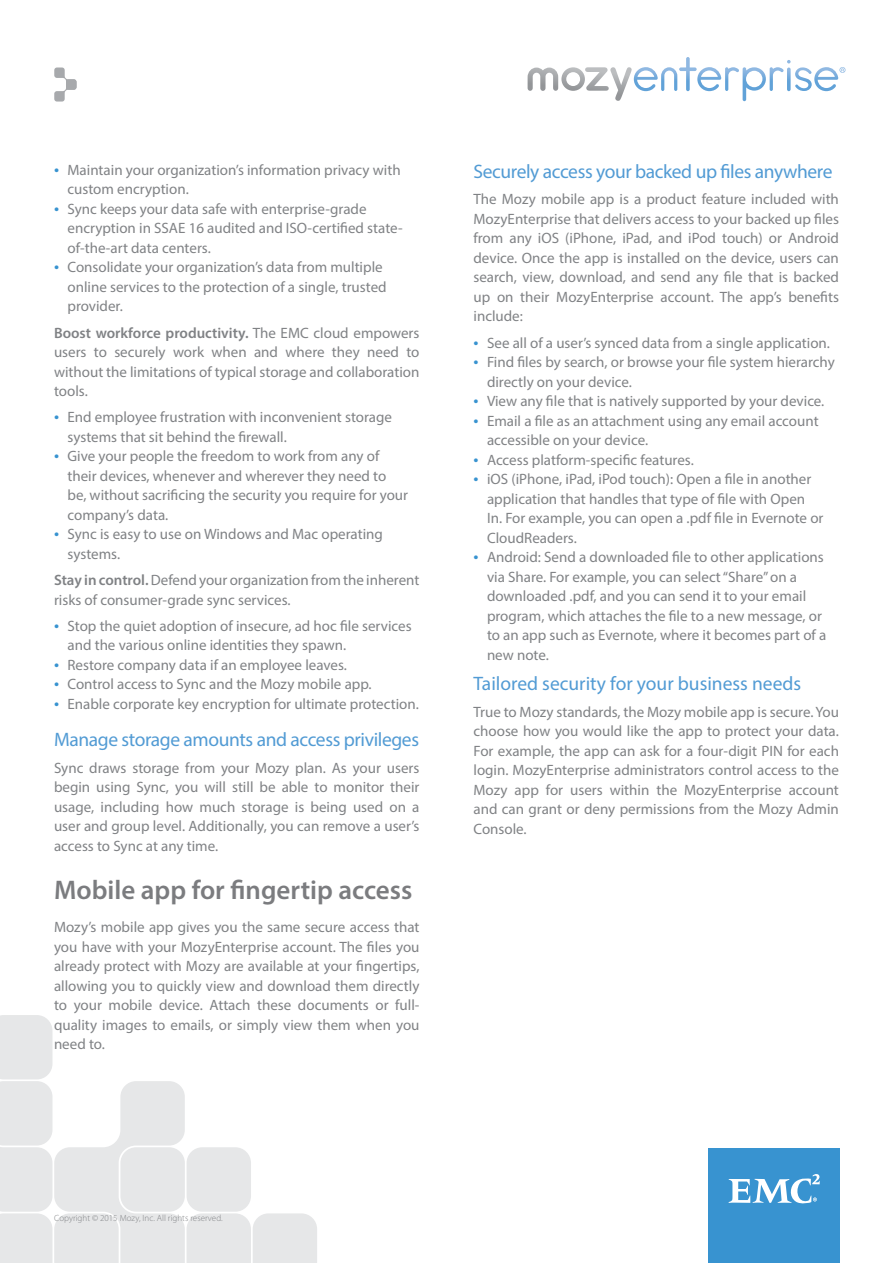
<style>
.page{position:relative;width:893px;height:1263px;background:#fff}
.page>*{position:absolute;margin:0;border:0;box-sizing:border-box;transform-origin:0 0}
.t1{font:600 27px "Myriad Pro";color:#7b7c7f}
.t2{font:19.5px "Myriad Pro";letter-spacing:-.02em;color:#529bd4}
.t3{font:19.5px "Myriad Pro";color:#529bd4}
.t4{font:15px/19.5px "Myriad Pro";color:#808285}
.t5{font:300 9px "Myriad Pro";color:#808285}
.s1{font-size:18px;color:#3893d0}
.s2{font-weight:600}
</style>
<div class="page">
<svg style="left:0;top:1015px;width:317px;height:248px"></svg>
<svg style="left:528px;top:57px;width:317px;height:44px"></svg>
<svg style="left:54px;top:68px;width:23px;height:34px"></svg>
<div style="left:708px;top:1149px;width:132px;height:114px;background:#3893d0"></div>
<svg style="left:728px;top:1174px;width:92px;height:30px"></svg>
<p class="t4" style="left:68px;top:160px;width:335px;text-indent:-14px"><span class="s1">•</span> Maintain your organization’s information privacy with custom encryption.</p>
<p class="t4" style="left:68px;top:199px;width:337px;text-indent:-14px"><span class="s1">•</span> Sync keeps your data safe with enterprise-grade encryption in SSAE 16 audited and ISO-certified state&shy;of-the-art data centers.</p>
<p class="t4" style="left:68px;top:257px;width:321px;text-indent:-14px"><span class="s1">•</span> Consolidate your organization’s data from multiple online services to the protection of a single, trusted provider.</p>
<p class="t4" style="left:54px;top:322px;width:367px;text-align:justify"><span class="s2">Boost workforce productivity.</span> The EMC cloud empowers users to securely work when and where they need to without the limitations of typical storage and collaboration tools.</p>
<p class="t4" style="left:68px;top:407px;width:326px;text-indent:-14px"><span class="s1">•</span> End employee frustration with inconvenient storage systems that sit behind the firewall.</p>
<p class="t4" style="left:68px;top:446px;width:342px;text-indent:-14px"><span class="s1">•</span> Give your people the freedom to work from any of their devices, whenever and wherever they need to be, without sacrificing the security you require for your company’s data.</p>
<p class="t4" style="left:68px;top:524px;width:317px;text-indent:-14px"><span class="s1">•</span> Sync is easy to use on Windows and Mac operating systems.</p>
<p class="t4" style="left:54px;top:570px;width:367px"><span class="s2">Stay in control.</span> Defend your organization from the inherent risks of consumer-grade sync services.</p>
<p class="t4" style="left:68px;top:616px;width:346px;text-indent:-14px"><span class="s1">•</span> Stop the quiet adoption of insecure, ad hoc file services and the various online identities they spawn.</p>
<p class="t4" style="left:54px;top:655px;width:294px"><span class="s1">•</span> Restore company data if an employee leaves.</p>
<p class="t4" style="left:54px;top:674px;width:319px"><span class="s1">•</span> Control access to Sync and the Mozy mobile app.</p>
<p class="t4" style="left:54px;top:694px;width:366px"><span class="s1">•</span> Enable corporate key encryption for ultimate protection.</p>
<h2 class="t2" style="left:54px;top:728px;width:367px">Manage storage amounts and access privileges</h2>
<p class="t4" style="left:54px;top:757px;width:367px;text-align:justify">Sync draws storage from your Mozy plan. As your users begin using Sync, you will still be able to monitor their usage, including how much storage is being used on a user and group level. Additionally, you can remove a user’s access to Sync at any time.</p>
<h1 class="t1" style="left:54px;top:873px;width:360px">Mobile app for fingertip access</h1>
<p class="t4" style="left:54px;top:917px;width:367px;text-align:justify">Mozy’s mobile app gives you the same secure access that you have with your MozyEnterprise account. The files you already protect with Mozy are available at your fingertips, allowing you to quickly view and download them directly to your mobile device. Attach these documents or full&shy;quality images to emails, or simply view them when you need to.</p>
<h2 class="t2" style="left:473px;top:160px;width:360px">Securely access your backed up files anywhere</h2>
<p class="t4" style="left:473px;top:189px;width:367px;text-align:justify">The Mozy mobile app is a product feature included with MozyEnterprise that delivers access to your backed up files from any iOS (iPhone, iPad, and iPod touch) or Android device. Once the app is installed on the device, users can search, view, download, and send any file that is backed up on their MozyEnterprise account. The app’s benefits include:</p>
<p class="t4" style="left:473px;top:333px;width:358px"><span class="s1">•</span> See all of a user’s synced data from a single application.</p>
<p class="t4" style="left:487px;top:352px;width:349px;text-indent:-14px"><span class="s1">•</span> Find files by search, or browse your file system hierarchy directly on your device.</p>
<p class="t4" style="left:473px;top:391px;width:352px"><span class="s1">•</span> View any file that is natively supported by your device.</p>
<p class="t4" style="left:487px;top:411px;width:333px;text-indent:-14px"><span class="s1">•</span> Email a file as an attachment using any email account accessible on your device.</p>
<p class="t4" style="left:473px;top:450px;width:222px"><span class="s1">•</span> Access platform-specific features.</p>
<p class="t4" style="left:487px;top:469px;width:338px;text-indent:-14px"><span class="s1">•</span> iOS (iPhone, iPad, iPod touch): Open a file in another application that handles that type of file with Open In. For example, you can open a .pdf file in Evernote or CloudReaders.</p>
<p class="t4" style="left:487px;top:547px;width:341px;text-indent:-14px"><span class="s1">•</span> Android: Send a downloaded file to other applications via Share. For example, you can select “Share” on a downloaded .pdf, and you can send it to your email program, which attaches the file to a new message, or to an app such as Evernote, where it becomes part of a new note.</p>
<h2 class="t3" style="left:473px;top:672px;width:329px">Tailored security for your business needs</h2>
<p class="t4" style="left:473px;top:702px;width:367px;text-align:justify">True to Mozy standards, the Mozy mobile app is secure. You choose how you would like the app to protect your data.<br>For example, the app can ask for a four-digit PIN for each login. MozyEnterprise administrators control access to the Mozy app for users within the MozyEnterprise account and can grant or deny permissions from the Mozy Admin Console.</p>
<p class="t5" style="left:54px;top:1213px;width:170px">Copyright © 2015 Mozy, Inc. All rights reserved.</p>
</div>
